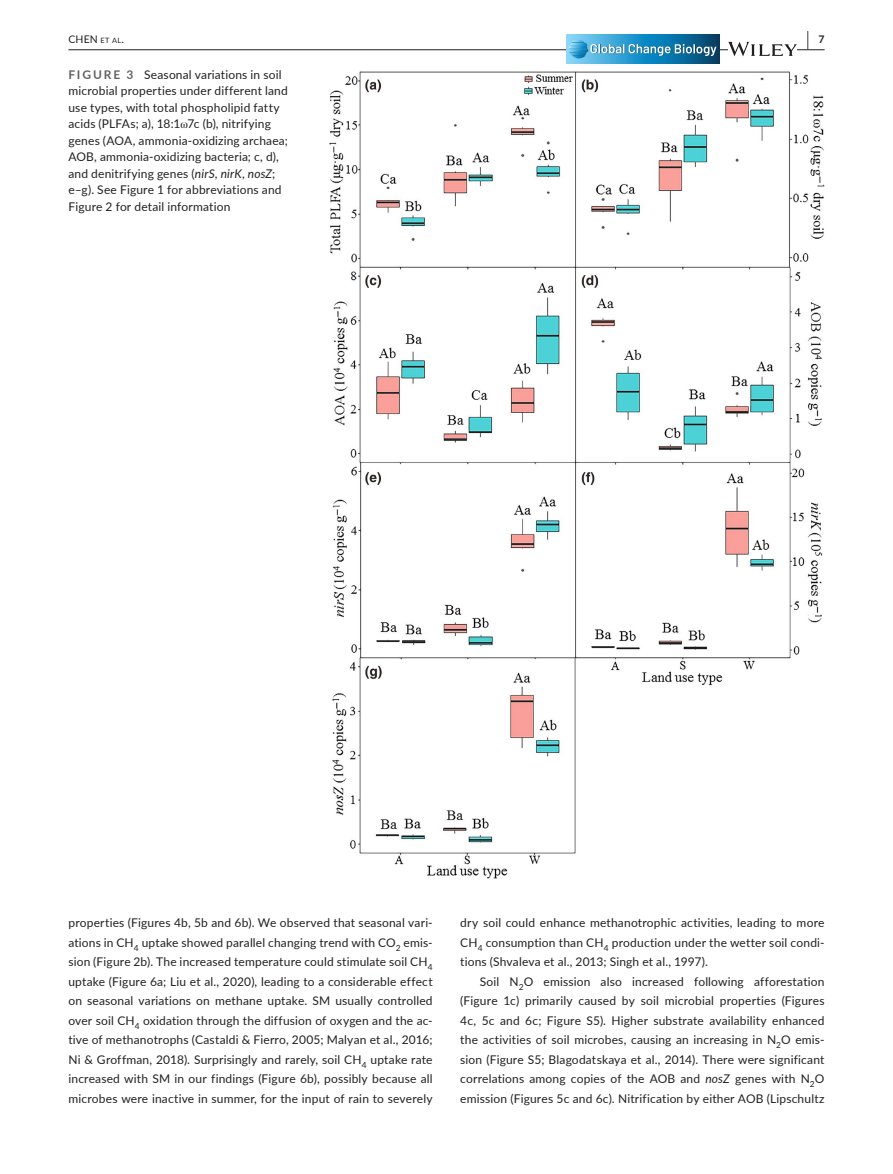
<style>
.page{position:relative;width:893px;height:1174px;background:#fff}
.page>*{position:absolute;margin:0;border:0;box-sizing:border-box;transform-origin:0 0}
.t1{font:700 19.5px "Lato";color:#231f20;scale:.43 1}
.t2{font:12px/19.5px "Lato";letter-spacing:.015em;color:#231f20;text-align:justify}
.t3{font:10.5px "Lato";color:#231f20}
.s1{font-size:7.35px}
.s2{font-weight:700;color:#636366}
.s3{font-family:"STIX"}
.s4{font-style:italic}
</style>
<div class="page">
<hr style="left:68px;top:49px;width:756px;height:1px;background:#231f20">
<svg style="left:567px;top:34px;width:153px;height:30px;background:#298aba"></svg>
<svg style="left:568px;top:40px;width:149px;height:18px;background:#499ac2"></svg>
<svg style="left:728px;top:42px;width:69px;height:14px"></svg>
<img style="left:329px;top:71px;width:495px;height:807px">
<p class="t3" style="left:68px;top:31px;width:57px">CHEN <span class="s1">et al</span>.</p>
<h1 class="t1" style="left:807px;top:25px;width:43px">| <sup>7</sup></h1>
<p class="t2" style="left:68px;top:66px;width:221px;line-height:16.5px;text-align:left"><span class="s2">FIGURE 3</span> Seasonal variations in soil microbial properties under different land use types, with total phospholipid fatty acids (PLFAs; a), 18:1<span class="s3">ω</span>7c (b), nitrifying genes (AOA, ammonia-oxidizing archaea; AOB, ammonia-oxidizing bacteria; c, d), and denitrifying genes (<span class="s4">nirS</span>, <span class="s4">nirK</span>, <span class="s4">nosZ</span>; e–g). See Figure 1 for abbreviations and Figure 2 for detail information</p>
<p class="t2" style="left:68px;top:912px;width:366px">properties (Figures 4b, 5b and 6b). We observed that seasonal vari&shy;ations in CH<sub>4</sub> uptake showed parallel changing trend with CO<sub>2</sub> emis&shy;sion (Figure 2b). The increased temperature could stimulate soil CH<sub>4 </sub>uptake (Figure 6a; Liu et al., 2020), leading to a considerable effect on seasonal variations on methane uptake. SM usually controlled over soil CH<sub>4</sub> oxidation through the diffusion of oxygen and the ac&shy;tive of methanotrophs (Castaldi &amp; Fierro, 2005; Malyan et al., 2016; Ni &amp; Groffman, 2018). Surprisingly and rarely, soil CH<sub>4</sub> uptake rate increased with SM in our findings (Figure 6b), possibly because all microbes were inactive in summer, for the input of rain to severely</p>
<p class="t2" style="left:460px;top:912px;width:366px">dry soil could enhance methanotrophic activities, leading to more CH<sub>4</sub> consumption than CH<sub>4</sub> production under the wetter soil condi&shy;tions (Shvaleva et al., 2013; Singh et al., 1997).</p>
<p class="t2" style="left:460px;top:971px;width:366px;text-indent:20px">Soil N<sub>2</sub>O emission also increased following afforestation (Figure 1c) primarily caused by soil microbial properties (Figures 4c, 5c and 6c; Figure S5). Higher substrate availability enhanced the activities of soil microbes, causing an increasing in N<sub>2</sub>O emis&shy;sion (Figure S5; Blagodatskaya et al., 2014). There were significant correlations among copies of the AOB and <span class="s4">nosZ</span> genes with N<sub>2</sub>O emission (Figures 5c and 6c). Nitrification by either AOB (Lipschultz</p>
</div>
